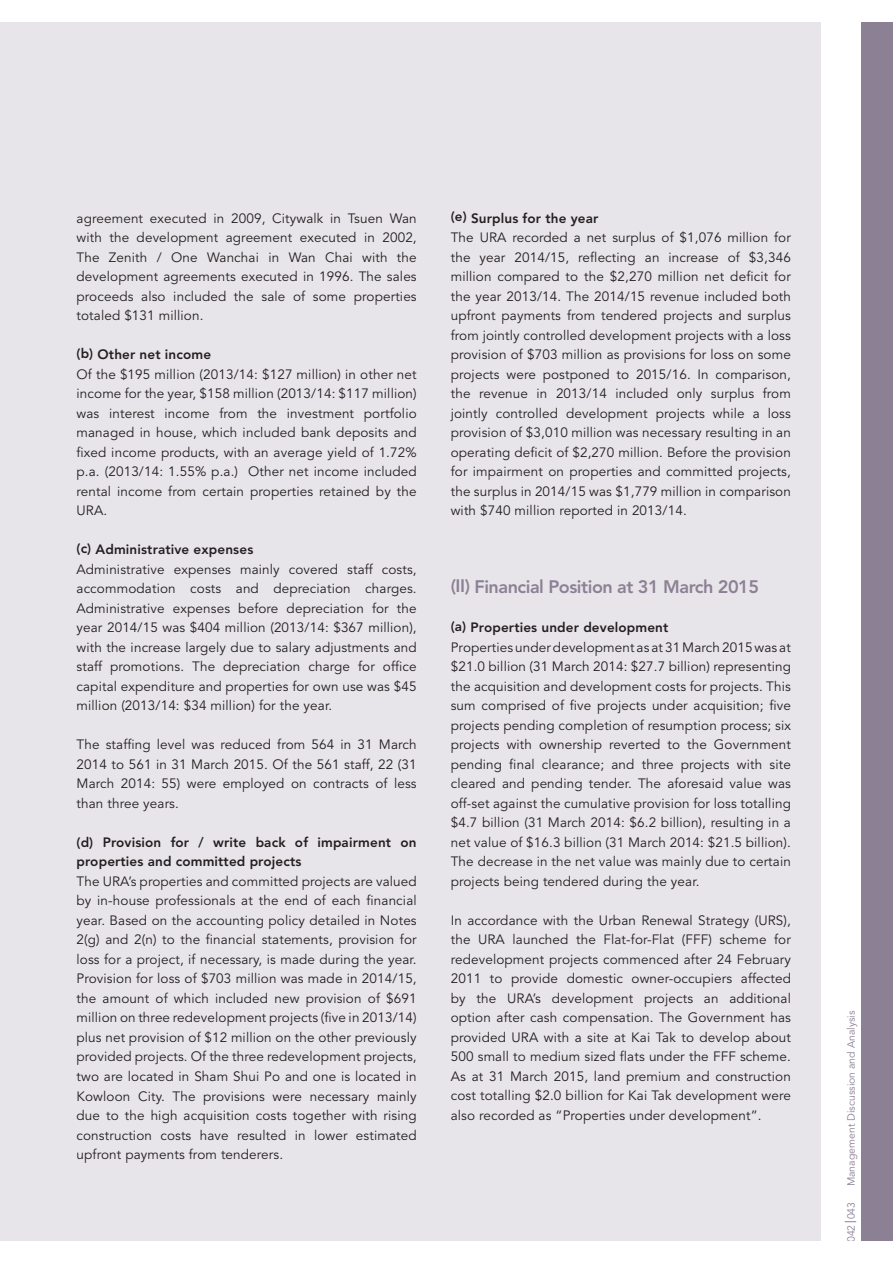
<style>
.page{position:relative;width:893px;height:1263px;background:#fff}
.page>*{position:absolute;margin:0;border:0;box-sizing:border-box;transform-origin:0 0}
.t1{font:800 18px "Avenir";letter-spacing:-.025em;color:#8c8095}
.t2{font:13.5px/19.5px "Avenir";letter-spacing:.01em;color:#231f20;text-align:justify}
.t3{font:800 13.5px/19.5px "Avenir";letter-spacing:.01em;color:#231f20}
.t4{font:10.5px "Avenir";color:#8c8095}
</style>
<div class="page">
<div style="left:861px;top:0;width:32px;height:1263px;background:#8c8095"></div>
<div style="left:0;top:0;width:821px;height:1263px;background:#e8e5ea"></div>
<div style="left:0;top:0;width:893px;height:21px;background:#fff"></div>
<div style="left:0;top:1242px;width:893px;height:21px;background:#fff"></div>
<p class="t2" style="left:77px;top:210px;width:342px">agreement executed in 2009, Citywalk in Tsuen Wan with the development agreement executed in 2002, The Zenith / One Wanchai in Wan Chai with the development agreements executed in 1996. The sales proceeds also included the sale of some properties totaled $131 million.</p>
<p class="t3" style="left:77px;top:346px;width:136px">(b) Other net income</p>
<p class="t2" style="left:77px;top:366px;width:342px">Of the $195 million (2013/14: $127 million) in other net income for the year, $158 million (2013/14: $117 million) was interest income from the investment portfolio managed in house, which included bank deposits and fixed income products, with an average yield of 1.72% p.a. (2013/14: 1.55% p.a.) Other net income included rental income from certain properties retained by the URA.</p>
<p class="t3" style="left:77px;top:541px;width:178px">(c) Administrative expenses</p>
<p class="t2" style="left:77px;top:561px;width:342px">Administrative expenses mainly covered staff costs, accommodation costs and depreciation charges.<br>Administrative expenses before depreciation for the year 2014/15 was $404 million (2013/14: $367 million), with the increase largely due to salary adjustments and staff promotions. The depreciation charge for office capital expenditure and properties for own use was $45 million (2013/14: $34 million) for the year.</p>
<p class="t2" style="left:77px;top:736px;width:342px">The staffing level was reduced from 564 in 31 March 2014 to 561 in 31 March 2015. Of the 561 staff, 22 (31<br>March 2014: 55) were employed on contracts of less than three years.</p>
<p class="t3" style="left:77px;top:834px;width:342px">(d) Provision for / write back of impairment on properties and committed projects</p>
<p class="t2" style="left:77px;top:873px;width:342px">The URA’s properties and committed projects are valued by in-house professionals at the end of each financial year. Based on the accounting policy detailed in Notes 2(g) and 2(n) to the financial statements, provision for loss for a project, if necessary, is made during the year.<br>Provision for loss of $703 million was made in 2014/15, the amount of which included new provision of $691 million on three redevelopment projects (five in 2013/14) plus net provision of $12 million on the other previously provided projects. Of the three redevelopment projects, two are located in Sham Shui Po and one is located in Kowloon City. The provisions were necessary mainly due to the high acquisition costs together with rising construction costs have resulted in lower estimated upfront payments from tenderers.</p>
<p class="t3" style="left:451px;top:209px;width:149px">(e) Surplus for the year</p>
<p class="t2" style="left:451px;top:229px;width:342px">The URA recorded a net surplus of $1,076 million for the year 2014/15, reflecting an increase of $3,346 million compared to the $2,270 million net deficit for the year 2013/14. The 2014/15 revenue included both upfront payments from tendered projects and surplus from jointly controlled development projects with a loss provision of $703 million as provisions for loss on some projects were postponed to 2015/16. In comparison, the revenue in 2013/14 included only surplus from jointly controlled development projects while a loss provision of $3,010 million was necessary resulting in an operating deficit of $2,270 million. Before the provision for impairment on properties and committed projects, the surplus in 2014/15 was $1,779 million in comparison with $740 million reported in 2013/14.</p>
<h1 class="t1" style="left:451px;top:580px;width:310px">(II) Financial Position at 31 March 2015</h1>
<p class="t3" style="left:451px;top:619px;width:219px">(a) Properties under development</p>
<p class="t2" style="left:451px;top:639px;width:342px">Properties under development as at 31 March 2015 was at $21.0 billion (31 March 2014: $27.7 billion) representing the acquisition and development costs for projects. This sum comprised of five projects under acquisition; five projects pending completion of resumption process; six projects with ownership reverted to the Government pending final clearance; and three projects with site cleared and pending tender. The aforesaid value was off-set against the cumulative provision for loss totalling $4.7 billion (31 March 2014: $6.2 billion), resulting in a net value of $16.3 billion (31 March 2014: $21.5 billion).<br>The decrease in the net value was mainly due to certain projects being tendered during the year.</p>
<p class="t2" style="left:451px;top:912px;width:342px">In accordance with the Urban Renewal Strategy (URS), the URA launched the Flat-for-Flat (FFF) scheme for redevelopment projects commenced after 24 February 2011 to provide domestic owner-occupiers affected by the URA’s development projects an additional option after cash compensation. The Government has provided URA with a site at Kai Tak to develop about 500 small to medium sized flats under the FFF scheme.<br>As at 31 March 2015, land premium and construction cost totalling $2.0 billion for Kai Tak development were also recorded as “Properties under development”.</p>
<p class="t4" style="left:847px;top:1186px;width:177px;rotate:-90deg">Management Discussion and Analysis</p>
<p class="t4" style="left:847px;top:1219px;width:19px;rotate:-90deg">043</p>
<p class="t4" style="left:847px;top:1242px;width:18px;rotate:-90deg">042</p>
</div>
